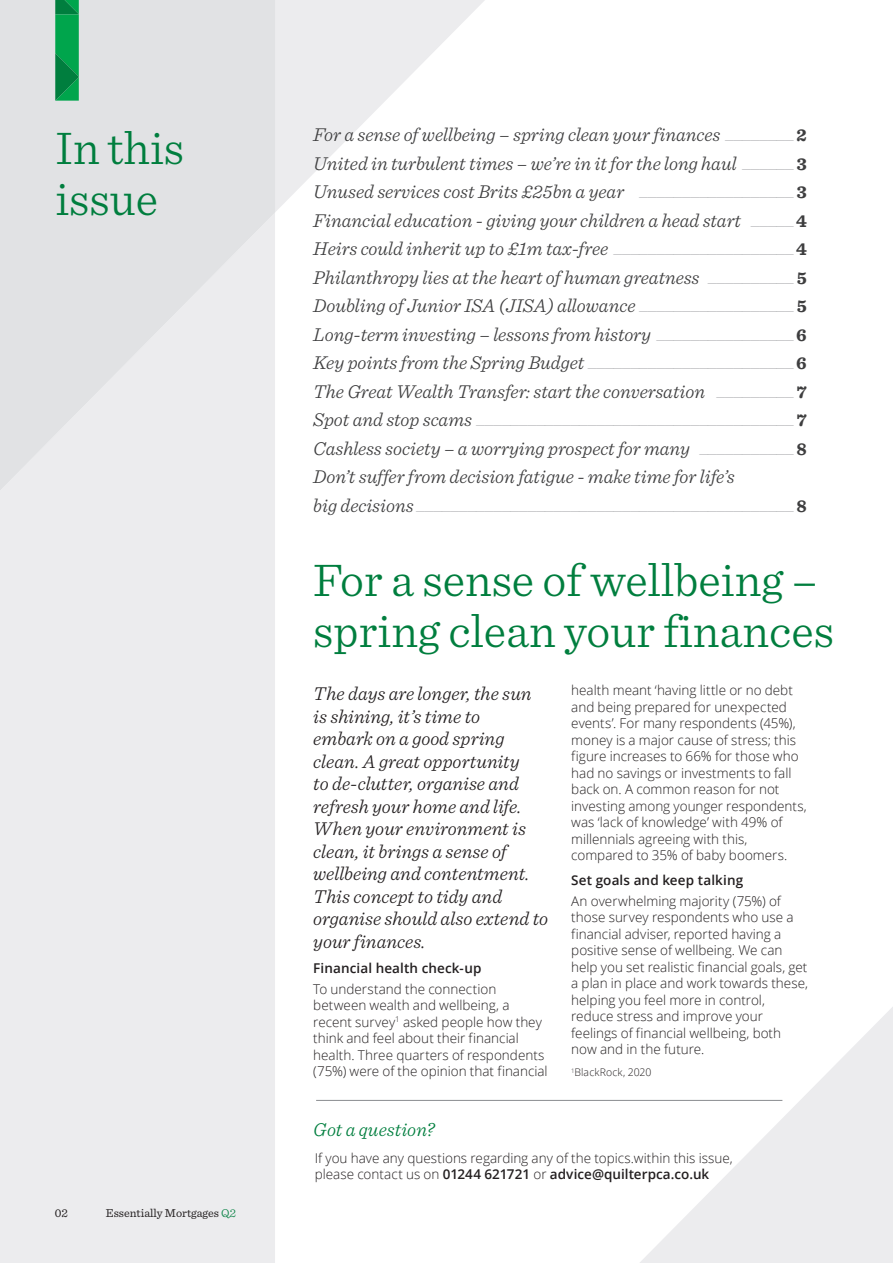
<style>
.page{position:relative;width:893px;height:1263px;background:#fff}
.page>*{position:absolute;margin:0;border:0;box-sizing:border-box;transform-origin:0 0}
.t1{font:300 48px/51px "Sentinel";color:#007e3e}
.t2{font:italic 300 19.5px/28.5px "Sentinel";color:#3e3e3f;text-align:justify}
.t3{font:italic 300 19.5px/22.5px "Sentinel";color:#231f20}
.t4{font:italic 300 19.5px "Sentinel";color:#007e3e}
.t5{font:300 13.5px/16.5px "Open Sans";color:#231f20}
.t6{font:600 13.5px "Open Sans";letter-spacing:.01em;color:#231f20}
.t7{font:12px "Sentinel";color:#231f20}
.t8{font:300 10.5px "Open Sans";letter-spacing:.01em;color:#231f20}
.t9{font:300 9.75px "Sentinel";color:#939598;scale:2 1}
.s1{font-weight:300;color:#007e3e}
.s2{font-style:normal;font-size:9.75px;color:#939598}
.s3{font-weight:700;font-style:normal;font-size:18px}
.s4{font-style:italic;font-size:19.5px;color:#3e3e3f}
.s5{font-weight:700;font-size:18px;color:#3e3e3f}
.s6{font-weight:600}
</style>
<div class="page">
<div style="left:0;top:491px;width:275px;height:431px;background:#ececee"></div>
<svg style="left:275px;top:0;width:210px;height:212px"></svg>
<svg style="left:0;top:0;width:275px;height:491px;background:#e4e4e6"></svg>
<svg style="left:0;top:922px;width:893px;height:341px"></svg>
<hr style="left:316px;top:1100px;width:466px;height:1px;background:#8a8c8f">
<svg style="left:55px;top:0;width:24px;height:101px;background:#079a4c"></svg>
<h1 class="t1" style="left:55px;top:119px;width:130px">In this issue</h1>
<p class="t7" style="left:55px;top:1204px;width:15px">02</p>
<p class="t7" style="left:106px;top:1204px;width:132px">Essentially Mortgages <span class="s1">Q2</span></p>
<p class="t2" style="left:313px;top:119px;width:495px">For a sense of wellbeing – spring clean your finances <span class="s2">________</span><span class="s3">2<br></span>United in turbulent times – we’re in it for the long haul <span class="s2">______</span><span class="s3">3<br></span>Unused services cost Brits £25bn a year <span class="s2">__________________</span><span class="s3">3<br></span>Financial education - giving your children a head start <span class="s2">_____</span><span class="s3">4<br></span>Heirs could inherit up to £1m tax-free <span class="s2">_____________________</span><span class="s3">4<br></span>Philanthropy lies at the heart of human greatness <span class="s2">__________</span><span class="s3">5<br></span>Doubling of Junior ISA (JISA) allowance <span class="s2">__________________</span><span class="s3">5<br></span>Long-term investing – lessons from history <span class="s2">________________</span><span class="s3">6<br></span>Key points from the Spring Budget <span class="s2">________________________</span><span class="s3">6<br></span>The Great Wealth Transfer: start the conversation <span class="s2">_________</span> <span class="s3">7</span></p>
<p class="t9" style="left:313px;top:415px;width:248px"><span class="s4">Spot and stop scams</span> _____________________________________ <span class="s5">7</span></p>
<h2 class="t2" style="left:313px;top:432px;width:495px">Cashless society – a worrying prospect for many <span class="s2">___________</span><span class="s3">8<br></span>Don’t suffer from decision fatigue - make time for life’s</h2>
<p class="t9" style="left:313px;top:501px;width:248px"><span class="s4">big decisions</span> ____________________________________________<span class="s5">8</span></p>
<h1 class="t1" style="left:313px;top:551px;width:522px">For a sense of wellbeing – spring clean your finances</h1>
<p class="t3" style="left:313px;top:681px;width:236px">The days are longer, the sun is shining, it’s time to<br>embark on a good spring clean. A great opportunity<br>to de-clutter, organise and refresh your home and life.<br>When your environment is clean, it brings a sense of wellbeing and contentment.<br>This concept to tidy and organise should also extend to your finances.</p>
<p class="t6" style="left:313px;top:959px;width:170px">Financial health check-up</p>
<p class="t5" style="left:313px;top:980px;width:236px">To understand the connection between wealth and wellbeing, a recent survey<sup>1</sup> asked people how they think and feel about their financial health. Three quarters of respondents (75%) were of the opinion that financial</p>
<h2 class="t4" style="left:313px;top:1115px;width:122px">Got a question?</h2>
<p class="t5" style="left:571px;top:681px;width:237px">health meant ‘having little or no debt and being prepared for unexpected events’. For many respondents (45%), money is a major cause of stress; this figure increases to 66% for those who had no savings or investments to fall back on. A common reason for not investing among younger respondents, was ‘lack of knowledge’ with 49% of millennials agreeing with this, compared to 35% of baby boomers.</p>
<p class="t6" style="left:571px;top:871px;width:174px">Set goals and keep talking</p>
<p class="t5" style="left:571px;top:892px;width:238px">An overwhelming majority (75%) of those survey respondents who use a financial adviser, reported having a positive sense of wellbeing. We can help you set realistic financial goals, get a plan in place and work towards these, helping you feel more in control, reduce stress and improve your feelings of financial wellbeing, both now and in the future.</p>
<p class="t8" style="left:571px;top:1065px;width:82px"><sup>1</sup>BlackRock, 2020</p>
<p class="t5" style="left:315px;top:1149px;width:419px">If you have any questions regarding any of the topics.within this issue, please contact us on <span class="s6">01244 621721</span> or <span class="s6">advice@quilterpca.co.uk</span></p>
</div>
